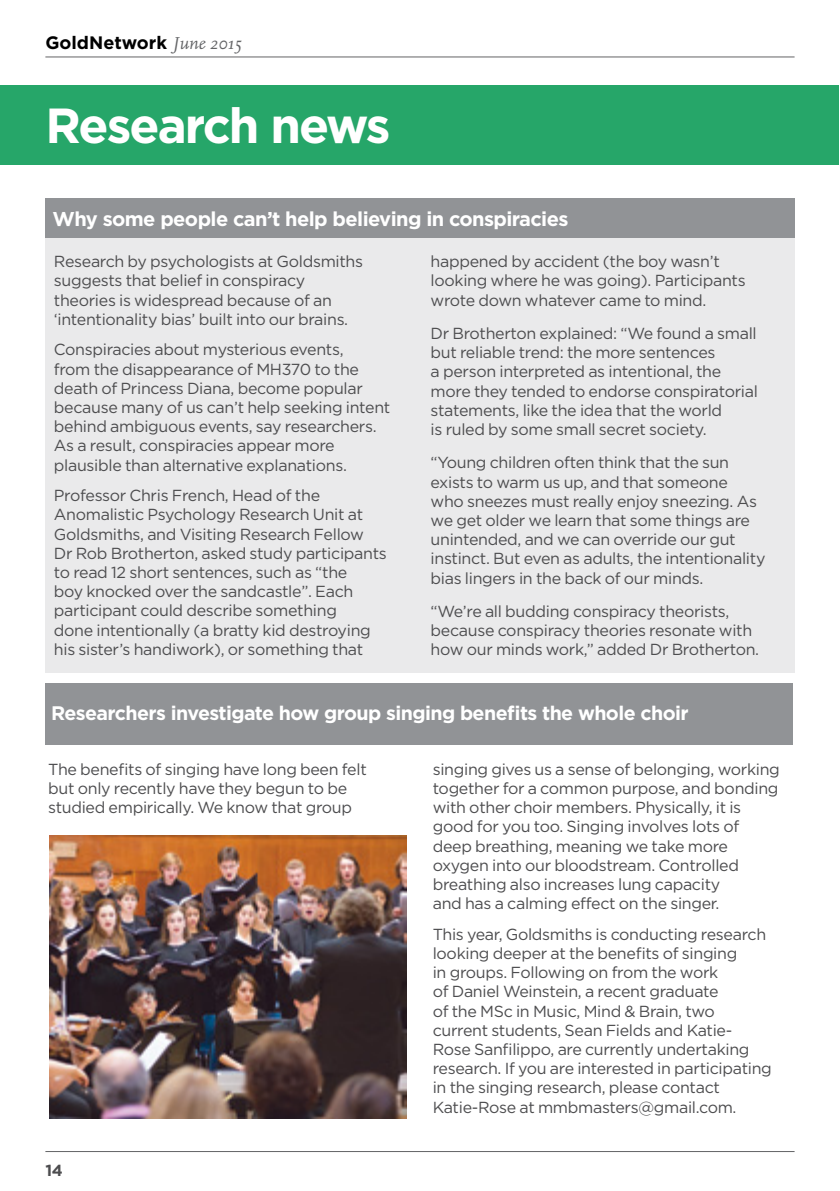
<style>
.page{position:relative;width:840px;height:1191px;background:#fff}
.page>*{position:absolute;margin:0;border:0;box-sizing:border-box;transform-origin:0 0}
.t1{font:700 49.2px "Gotham";letter-spacing:-.04em;color:#fff}
.t2{font:700 20px "Gotham";letter-spacing:-.03em;color:#fff}
.t3{font:700 19.6px "Gotham";letter-spacing:-.03em;color:#fff}
.t4{font:700 18px "Gotham";color:#000}
.t5{font:16px/19.2px "Gotham";letter-spacing:-.02em;color:#4d4d4f}
.t6{font:700 16px "Gotham";color:#4d4d4f}
.s1{font-family:"FF Scala";font-weight:400;font-style:italic;color:#636466}
</style>
<div class="page">
<hr style="left:45px;top:57px;width:749px;height:1px;background:#636466">
<hr style="left:45px;top:1151px;width:749px;height:1px;background:#636466">
<div style="left:45px;top:238px;width:749px;height:435px;background:#eaeaeb"></div>
<div style="left:0;top:85px;width:838px;height:79px;background:#26a669"></div>
<div style="left:45px;top:198px;width:749px;height:40px;background:#919396"></div>
<div style="left:45px;top:683px;width:747px;height:62px;background:#919396"></div>
<img style="left:49px;top:835px;width:357px;height:283px">
<p class="t4" style="left:45px;top:32px;width:198px">GoldNetwork <span class="s1">June 2015</span></p>
<h1 class="t1" style="left:45px;top:97px;width:346px">Research news</h1>
<p class="t2" style="left:52px;top:208px;width:517px">Why some people can’t help believing in conspiracies</p>
<p class="t5" style="left:54px;top:252px;width:310px">Research by psychologists at Goldsmiths suggests that belief in conspiracy theories is widespread because of an ‘intentionality bias’ built into our brains.</p>
<p class="t5" style="left:54px;top:340px;width:338px">Conspiracies about mysterious events,<br>from the disappearance of MH370 to the death of Princess Diana, become popular because many of us can’t help seeking intent behind ambiguous events, say researchers.<br>As a result, conspiracies appear more plausible than alternative explanations.</p>
<p class="t5" style="left:54px;top:485px;width:334px">Professor Chris French, Head of the Anomalistic Psychology Research Unit at Goldsmiths, and Visiting Research Fellow<br>Dr Rob Brotherton, asked study participants to read 12 short sentences, such as “the<br>boy knocked over the sandcastle”. Each participant could describe something<br>done intentionally (a bratty kid destroying his sister’s handiwork), or something that</p>
<p class="t5" style="left:430px;top:252px;width:316px">happened by accident (the boy wasn’t looking where he was going). Participants wrote down whatever came to mind.</p>
<p class="t5" style="left:430px;top:323px;width:328px">Dr Brotherton explained: “We found a small but reliable trend: the more sentences<br>a person interpreted as intentional, the more they tended to endorse conspiratorial statements, like the idea that the world<br>is ruled by some small secret society.</p>
<p class="t5" style="left:430px;top:453px;width:336px">“Young children often think that the sun exists to warm us up, and that someone<br>who sneezes must really enjoy sneezing. As we get older we learn that some things are unintended, and we can override our gut instinct. But even as adults, the intentionality bias lingers in the back of our minds.</p>
<p class="t5" style="left:430px;top:601px;width:330px">“We’re all budding conspiracy theorists, because conspiracy theories resonate with how our minds work,” added Dr Brotherton.</p>
<p class="t3" style="left:51px;top:701px;width:638px">Researchers investigate how group singing benefits the whole choir</p>
<p class="t5" style="left:48px;top:759px;width:320px">The benefits of singing have long been felt but only recently have they begun to be studied empirically. We know that group</p>
<p class="t5" style="left:432px;top:759px;width:348px">singing gives us a sense of belonging, working together for a common purpose, and bonding with other choir members. Physically, it is good for you too. Singing involves lots of deep breathing, meaning we take more oxygen into our bloodstream. Controlled breathing also increases lung capacity<br>and has a calming effect on the singer.</p>
<p class="t5" style="left:432px;top:924px;width:340px">This year, Goldsmiths is conducting research looking deeper at the benefits of singing<br>in groups. Following on from the work<br>of Daniel Weinstein, a recent graduate<br>of the MSc in Music, Mind &amp; Brain, two current students, Sean Fields and Katie-Rose Sanfilippo, are currently undertaking research. If you are interested in participating in the singing research, please contact Katie-Rose at mmbmasters@gmail.com.</p>
<p class="t6" style="left:45px;top:1161px;width:19px">14</p>
</div>
